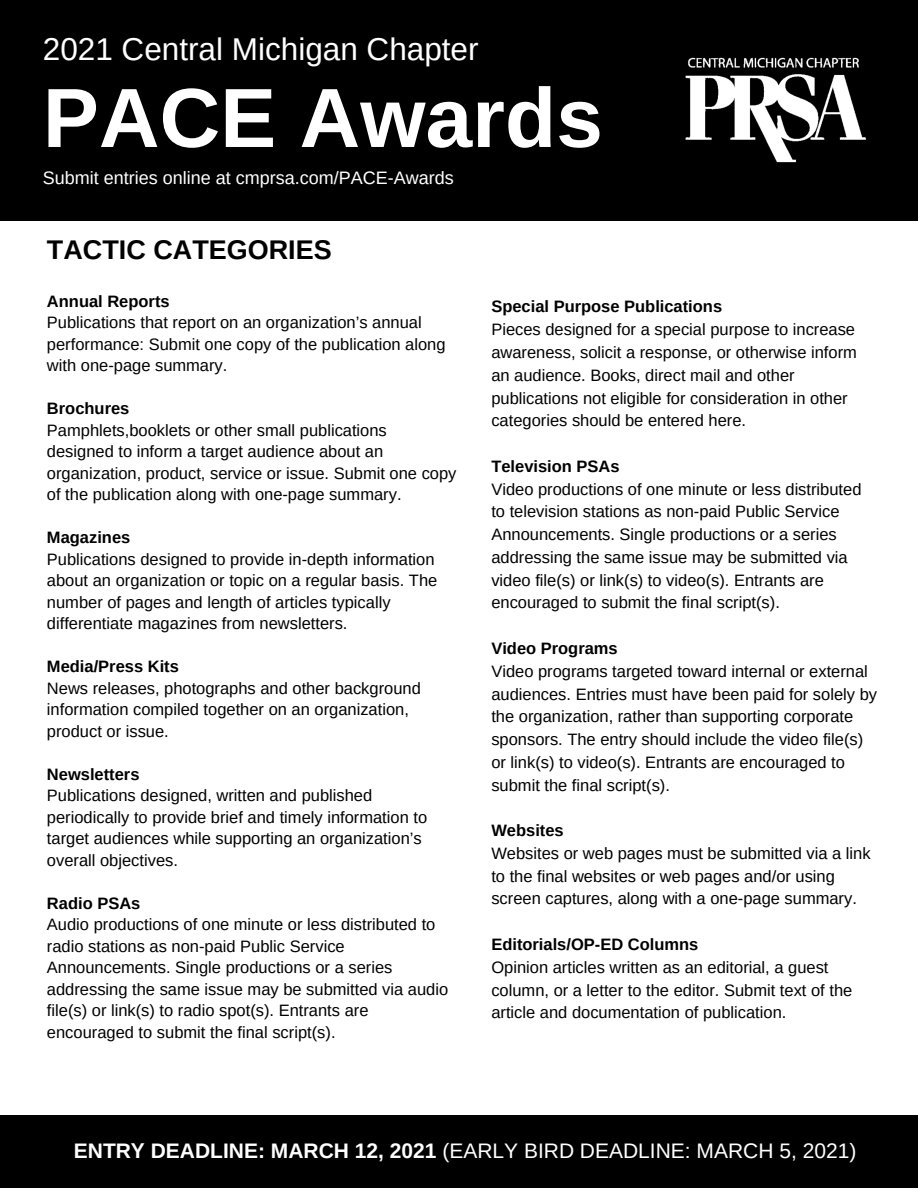
<style>
.page{position:relative;width:918px;height:1188px;background:#fff}
.page>*{position:absolute;margin:0;border:0;box-sizing:border-box;transform-origin:0 0}
.t1{font:700 84px "Arimo";color:#fff}
.t2{font:31.5px "Arimo";color:#fff}
.t3{font:700 27px "Arimo";color:#000}
.t4{font:21px "Arimo";color:#fff}
.t5{font:18px "Arimo";color:#fff}
.t6{font:16.5px/21.5px "Arimo";color:#000}
.t7{font:700 16.5px "Arimo";color:#000}
.s1{font-weight:700}
</style>
<div class="page">
<div style="left:0;top:1115px;width:918px;height:73px;background:#000"></div>
<div style="left:0;top:0;width:918px;height:220px;background:#000"></div>
<img style="left:685px;top:57px;width:181px;height:106px">
<p class="t2" style="left:43px;top:32px;width:437px">2021 Central Michigan Chapter</p>
<p class="t1" style="left:43px;top:71px;width:562px">PACE Awards</p>
<p class="t5" style="left:43px;top:168px;width:412px">Submit entries online at cmprsa.com/PACE-Awards</p>
<p class="t3" style="left:47px;top:234px;width:286px">TACTIC CATEGORIES</p>
<p class="t7" style="left:47px;top:292px;width:124px">Annual Reports</p>
<p class="t6" style="left:47px;top:312px;width:400px">Publications that report on an organization’s annual performance: Submit one copy of the publication along with one-page summary.</p>
<p class="t7" style="left:47px;top:399px;width:84px">Brochures</p>
<p class="t6" style="left:47px;top:419px;width:411px">Pamphlets,booklets or other small publications designed to inform a target audience about an organization, product, service or issue. Submit one copy of the publication along with one-page summary.</p>
<p class="t7" style="left:47px;top:528px;width:85px">Magazines</p>
<p class="t6" style="left:47px;top:548px;width:392px">Publications designed to provide in-depth information about an organization or topic on a regular basis. The number of pages and length of articles typically differentiate magazines from newsletters.</p>
<p class="t7" style="left:47px;top:657px;width:133px">Media/Press Kits</p>
<p class="t6" style="left:47px;top:677px;width:375px">News releases, photographs and other background information compiled together on an organization, product or issue.</p>
<p class="t7" style="left:47px;top:765px;width:94px">Newsletters</p>
<p class="t6" style="left:47px;top:785px;width:382px">Publications designed, written and published periodically to provide brief and timely information to target audiences while supporting an organization’s overall objectives.</p>
<p class="t7" style="left:47px;top:894px;width:95px">Radio PSAs</p>
<p class="t6" style="left:47px;top:914px;width:403px">Audio productions of one minute or less distributed to radio stations as non-paid Public Service Announcements. Single productions or a series addressing the same issue may be submitted via audio file(s) or link(s) to radio spot(s). Entrants are encouraged to submit the final script(s).</p>
<p class="t7" style="left:491px;top:298px;width:232px">Special Purpose Publications</p>
<p class="t6" style="left:491px;top:318px;width:367px;line-height:22.8px">Pieces designed for a special purpose to increase awareness, solicit a response, or otherwise inform an audience. Books, direct mail and other publications not eligible for consideration in other categories should be entered here.</p>
<p class="t7" style="left:491px;top:457px;width:130px">Television PSAs</p>
<p class="t6" style="left:491px;top:478px;width:372px;line-height:22.8px">Video productions of one minute or less distributed to television stations as non-paid Public Service Announcements. Single productions or a series addressing the same issue may be submitted via video file(s) or link(s) to video(s). Entrants are encouraged to submit the final script(s).</p>
<p class="t7" style="left:491px;top:639px;width:128px">Video Programs</p>
<p class="t6" style="left:491px;top:660px;width:387px;line-height:22.8px">Video programs targeted toward internal or external audiences. Entries must have been paid for solely by the organization, rather than supporting corporate sponsors. The entry should include the video file(s) or link(s) to video(s). Entrants are encouraged to submit the final script(s).</p>
<p class="t7" style="left:491px;top:821px;width:74px">Websites</p>
<p class="t6" style="left:491px;top:842px;width:381px;line-height:22.8px">Websites or web pages must be submitted via a link to the final websites or web pages and/or using screen captures, along with a one-page summary.</p>
<p class="t7" style="left:491px;top:935px;width:208px">Editorials/OP-ED Columns</p>
<p class="t6" style="left:491px;top:956px;width:362px;line-height:22.8px">Opinion articles written as an editorial, a guest column, or a letter to the editor. Submit text of the article and documentation of publication.</p>
<p class="t4" style="left:74px;top:1139px;width:784px"><span class="s1">ENTRY DEADLINE: MARCH 12, 2021</span> (EARLY BIRD DEADLINE: MARCH 5, 2021)</p>
</div>
